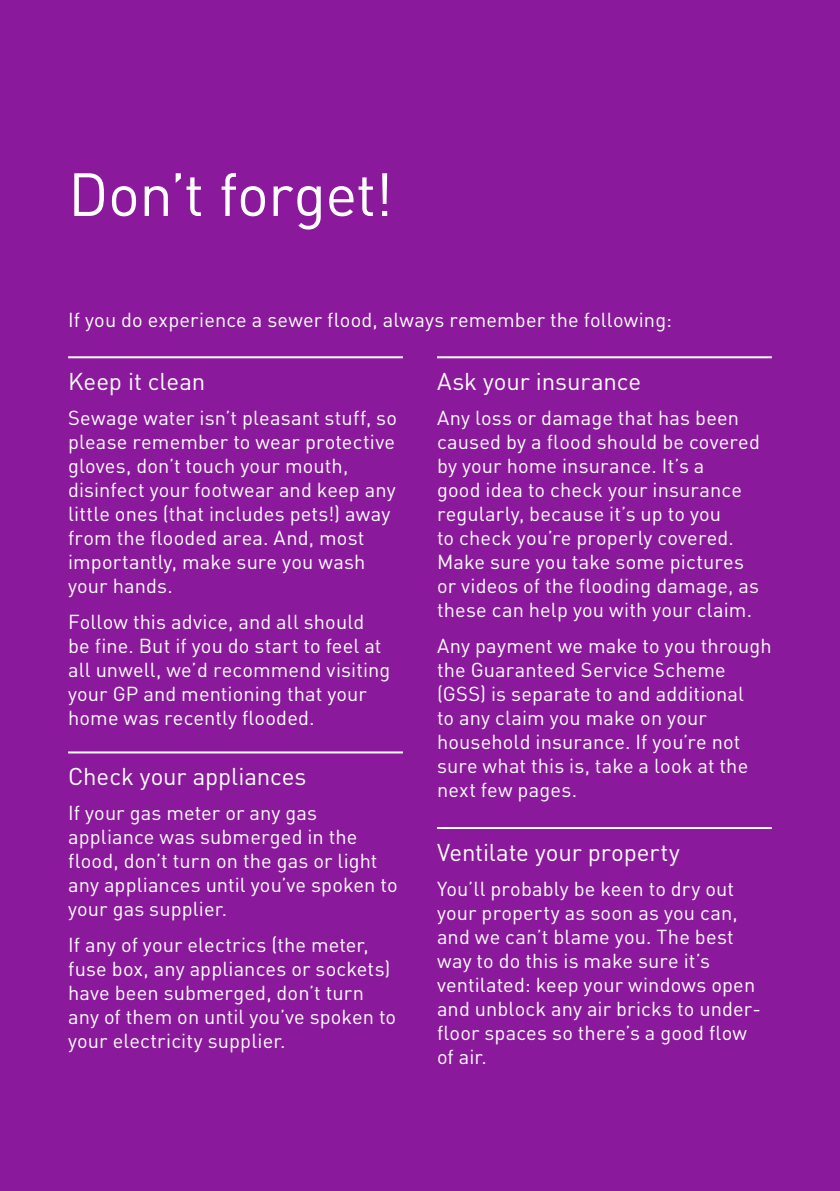
<style>
.page{position:relative;width:840px;height:1191px;background:#fff}
.page>*{position:absolute;margin:0;border:0;box-sizing:border-box;transform-origin:0 0}
.t1{font:60px "DINOT";letter-spacing:-.01em;color:#fff}
.t2{font:24px "DINOT";letter-spacing:-.005em;color:#fff}
.t3{font:20px/24px "DINOT";letter-spacing:.005em;color:#fff}
</style>
<div class="page">
<div style="left:0;top:0;width:839px;height:1191px;background:#8a1a9b"></div>
<hr style="left:68px;top:751px;width:335px;height:2px;background:#fff">
<hr style="left:68px;top:356px;width:335px;height:2px;background:#fff">
<hr style="left:437px;top:827px;width:334px;height:2px;background:#fff">
<hr style="left:437px;top:356px;width:334px;height:2px;background:#fff">
<h1 class="t1" style="left:68px;top:157px;width:326px">Don’t forget!</h1>
<p class="t3" style="left:68px;top:308px;width:605px">If you do experience a sewer flood, always remember the following:</p>
<p class="t2" style="left:68px;top:366px;width:139px">Keep it clean</p>
<p class="t3" style="left:68px;top:405px;width:330px">Sewage water isn’t pleasant stuff, so please remember to wear protective gloves, don’t touch your mouth, disinfect your footwear and keep any little ones (that includes pets!) away from the flooded area. And, most importantly, make sure you wash your hands.</p>
<p class="t3" style="left:68px;top:609px;width:323px">Follow this advice, and all should be fine. But if you do start to feel at all unwell, we’d recommend visiting your GP and mentioning that your home was recently flooded.</p>
<p class="t2" style="left:68px;top:761px;width:240px">Check your appliances</p>
<p class="t3" style="left:68px;top:800px;width:331px">If your gas meter or any gas appliance was submerged in the flood, don’t turn on the gas or light any appliances until you’ve spoken to your gas supplier.</p>
<p class="t3" style="left:68px;top:932px;width:329px">If any of your electrics (the meter, fuse box, any appliances or sockets) have been submerged, don’t turn any of them on until you’ve spoken to your electricity supplier.</p>
<p class="t2" style="left:437px;top:366px;width:205px">Ask your insurance</p>
<p class="t3" style="left:437px;top:405px;width:324px">Any loss or damage that has been caused by a flood should be covered by your home insurance. It’s a<br>good idea to check your insurance regularly, because it’s up to you<br>to check you’re properly covered.<br>Make sure you take some pictures or videos of the flooding damage, as these can help you with your claim.</p>
<p class="t3" style="left:437px;top:633px;width:336px">Any payment we make to you through the Guaranteed Service Scheme (GSS) is separate to and additional<br>to any claim you make on your household insurance. If you’re not sure what this is, take a look at the next few pages.</p>
<p class="t2" style="left:437px;top:837px;width:244px">Ventilate your property</p>
<p class="t3" style="left:437px;top:876px;width:325px">You’ll probably be keen to dry out your property as soon as you can, and we can’t blame you. The best way to do this is make sure it’s ventilated: keep your windows open and unblock any air bricks to under&shy;floor spaces so there’s a good flow of air.</p>
</div>
